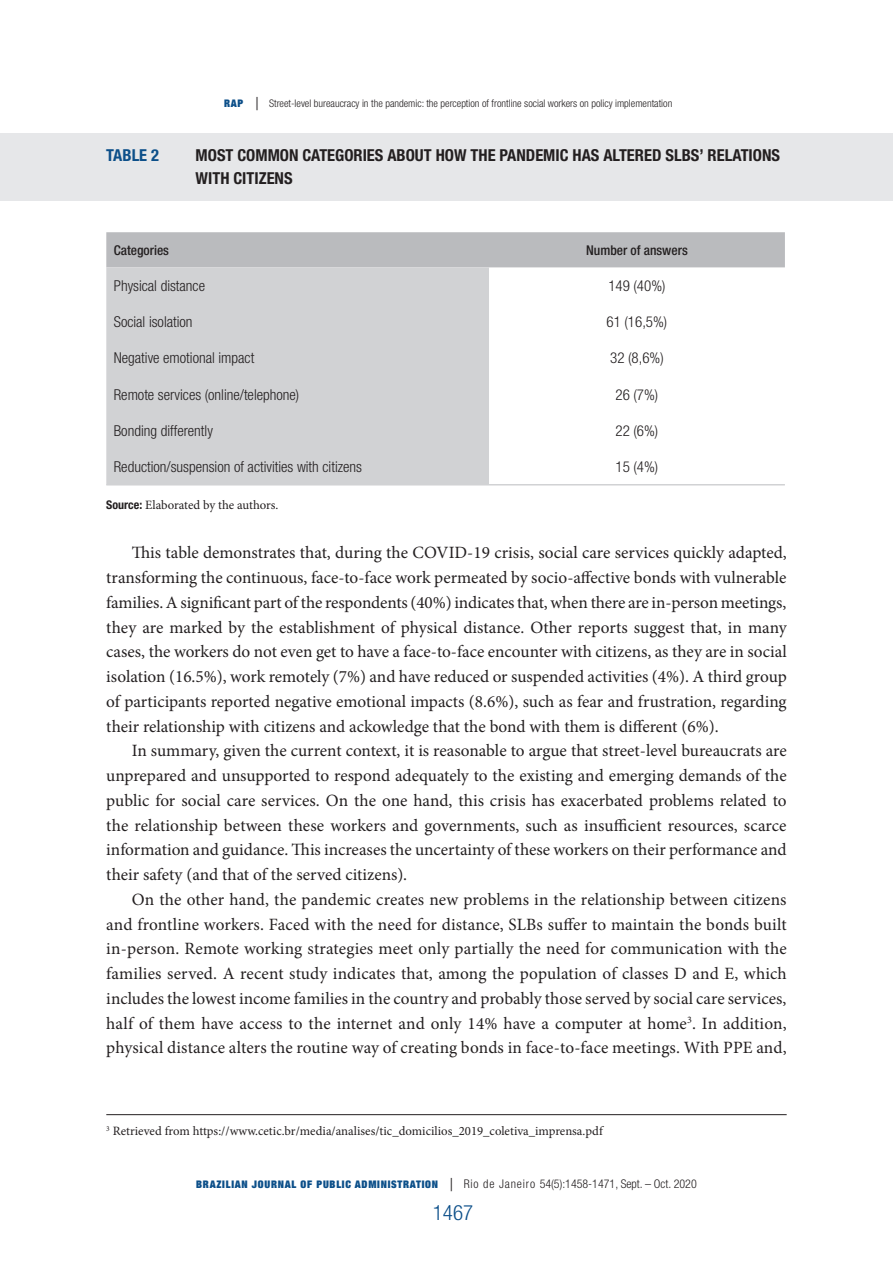
<style>
.page{position:relative;width:893px;height:1263px;background:#fff}
.page>*{position:absolute;margin:0;border:0;box-sizing:border-box;transform-origin:0 0}
.t1{font:300 condensed 21px "Helvetica Neue LT Std";color:#0c4f89}
.texto_3{font:17.25px/24.8px "Minion Pro";color:#231f20;text-align:justify}
.tit_tab{font:700 condensed 16.5px/23.1px "Helvetica Neue LT Std";color:#231f20}
.tit_tab-2{font:700 condensed 16.5px "Helvetica Neue LT Std";color:#0c4f89}
.TEXTO_TAB{font:300 condensed 15px "Helvetica Neue LT Std";color:#231f20}
.GARGANTA{font:500 condensed 13.5px "Helvetica Neue LT Std";color:#231f20}
.nota_DOI{font:12.75px "Minion Pro";color:#231f20}
.fonte{font:12.75px "Minion Pro";letter-spacing:-.005em;color:#231f20}
.t2{font:300 condensed 12px "Helvetica Neue LT Std";color:#231f20}
.t3{font:300 condensed 10.5px "Helvetica Neue LT Std";color:#231f20}
.s1{font-family:"Helvetica Neue";font-weight:900;font-stretch:expanded;color:#0c4f89}
.s2{font-size:18px}
.s3{font-family:"Helvetica Neue LT Std";font-weight:700;font-stretch:condensed;font-size:12px}
.s4{font-family:"Helvetica Neue";font-weight:900;font-stretch:expanded;font-size:10.5px;color:#0c4f89}
</style>
<div class="page">
<div style="left:0;top:134px;width:893px;height:67px;background:#e6e7e9"></div>
<div style="left:106px;top:232px;width:679px;height:35px;background:#babbbe"></div>
<div style="left:106px;top:267px;width:383px;height:217px;background:#d1d2d4"></div>
<hr style="left:106px;top:484px;width:383px;height:1px;background:#d1d2d4">
<hr style="left:489px;top:484px;width:296px;height:1px;background:#d1d2d4">
<hr style="left:106px;top:1114px;width:681px;height:1px;background:#231f20">
<p class="t3" style="left:224px;top:98px;width:450px"><span class="s1">RAP</span> <span class="s2">|</span> Street-level bureaucracy in the pandemic: the perception of frontline social workers on policy implementation</p>
<p class="tit_tab-2" style="left:106px;top:145px;width:54px">TABLE 2</p>
<p class="tit_tab" style="left:196px;top:143px;width:586px">MOST COMMON CATEGORIES ABOUT HOW THE PANDEMIC HAS ALTERED SLBS’ RELATIONS<br>WITH CITIZENS</p>
<p class="GARGANTA" style="left:114px;top:242px;width:57px">Categories</p>
<p class="GARGANTA" style="left:586px;top:242px;width:103px">Number of answers</p>
<p class="TEXTO_TAB" style="left:114px;top:277px;width:93px">Physical distance</p>
<p class="TEXTO_TAB" style="left:608px;top:277px;width:59px">149 (40%)</p>
<p class="TEXTO_TAB" style="left:114px;top:313px;width:80px">Social isolation</p>
<p class="TEXTO_TAB" style="left:607px;top:313px;width:62px">61 (16,5%)</p>
<p class="TEXTO_TAB" style="left:114px;top:349px;width:142px">Negative emotional impact</p>
<p class="TEXTO_TAB" style="left:610px;top:349px;width:55px">32 (8,6%)</p>
<p class="TEXTO_TAB" style="left:114px;top:386px;width:187px">Remote services (online/telephone)</p>
<p class="TEXTO_TAB" style="left:616px;top:386px;width:44px">26 (7%)</p>
<p class="TEXTO_TAB" style="left:114px;top:422px;width:101px">Bonding differently</p>
<p class="TEXTO_TAB" style="left:616px;top:422px;width:44px">22 (6%)</p>
<p class="TEXTO_TAB" style="left:114px;top:458px;width:250px">Reduction/suspension of activities with citizens</p>
<p class="TEXTO_TAB" style="left:616px;top:458px;width:44px">15 (4%)</p>
<p class="fonte" style="left:106px;top:496px;width:174px"><span class="s3">Source:</span> Elaborated by the authors.</p>
<p class="texto_3" style="left:106px;top:540px;width:682px;text-indent:26px">This table demonstrates that, during the COVID-19 crisis, social care services quickly adapted, transforming the continuous, face-to-face work permeated by socio-affective bonds with vulnerable families. A significant part of the respondents (40%) indicates that, when there are in-person meetings, they are marked by the establishment of physical distance. Other reports suggest that, in many cases, the workers do not even get to have a face-to-face encounter with citizens, as they are in social isolation (16.5%), work remotely (7%) and have reduced or suspended activities (4%). A third group of participants reported negative emotional impacts (8.6%), such as fear and frustration, regarding their relationship with citizens and ackowledge that the bond with them is different (6%).</p>
<p class="texto_3" style="left:106px;top:738px;width:682px;text-indent:26px">In summary, given the current context, it is reasonable to argue that street-level bureaucrats are unprepared and unsupported to respond adequately to the existing and emerging demands of the public for social care services. On the one hand, this crisis has exacerbated problems related to the relationship between these workers and governments, such as insufficient resources, scarce information and guidance. This increases the uncertainty of these workers on their performance and their safety (and that of the served citizens).</p>
<p class="texto_3" style="left:106px;top:887px;width:682px;text-indent:26px">On the other hand, the pandemic creates new problems in the relationship between citizens and frontline workers. Faced with the need for distance, SLBs suffer to maintain the bonds built in-person. Remote working strategies meet only partially the need for communication with the families served. A recent study indicates that, among the population of classes D and E, which includes the lowest income families in the country and probably those served by social care services, half of them have access to the internet and only 14% have a computer at home<sup>3</sup>. In addition, physical distance alters the routine way of creating bonds in face-to-face meetings. With PPE and,</p>
<p class="nota_DOI" style="left:106px;top:1123px;width:498px"><sup>3</sup> Retrieved from https://www.cetic.br/media/analises/tic_domicilios_2019_coletiva_imprensa.pdf</p>
<p class="t2" style="left:196px;top:1176px;width:502px"><span class="s4">BRAZILIAN JOURNAL OF PUBLIC ADMINISTRATION</span> <span class="s2">|</span> Rio de Janeiro 54(5):1458-1471, Sept. – Oct. 2020</p>
<p class="t1" style="left:433px;top:1200px;width:42px">1467</p>
</div>
